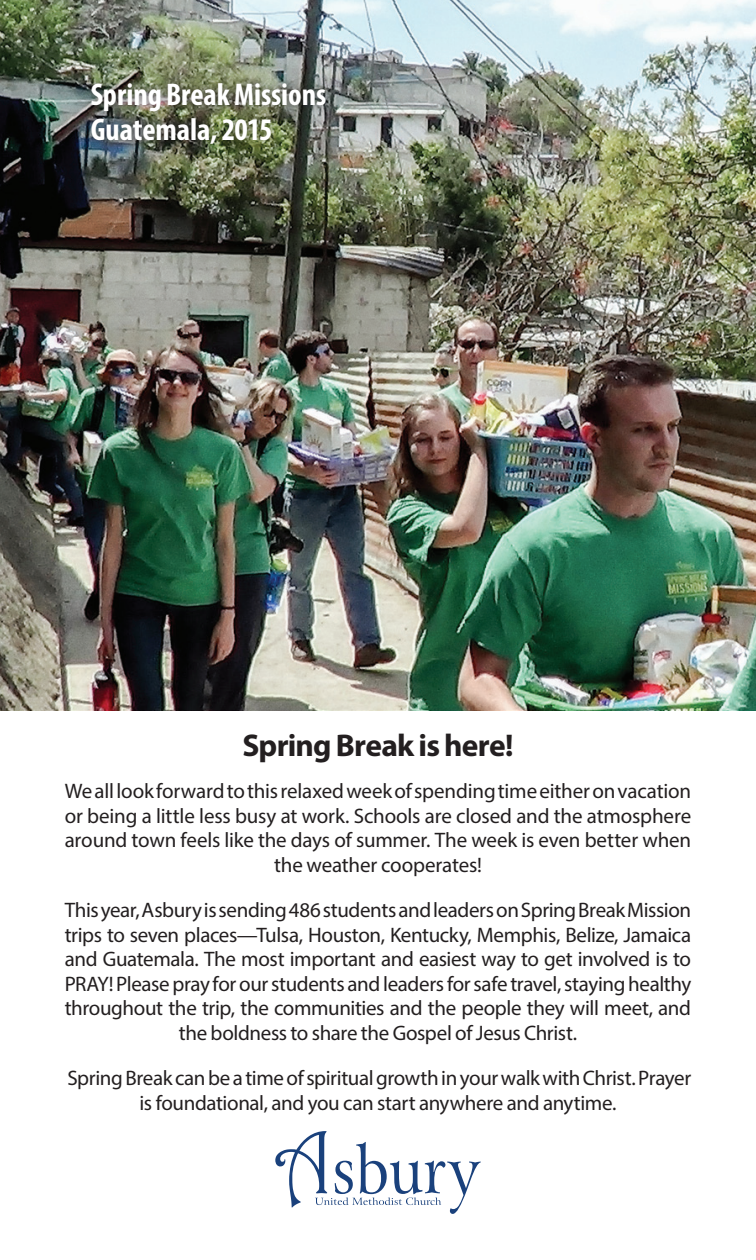
<style>
.page{position:relative;width:756px;height:1260px;background:#fff}
.page>*{position:absolute;margin:0;border:0;box-sizing:border-box;transform-origin:0 0}
.t1{font:700 condensed 31.5px/35px "Myriad Pro";color:#fff}
.t2{font:700 31.5px "Myriad Pro";letter-spacing:-.025em;color:#231f20}
.t3{font:21px/24.5px "Myriad Pro";letter-spacing:-.015em;color:#231f20;text-align:center}
</style>
<div class="page">
<hr style="left:0;top:962px;width:1px;height:177px;background:#7dc460">
<svg style="left:275px;top:1131px;width:206px;height:83px"></svg>
<img style="left:0;top:0;width:756px;height:710px">
<div style="left:83px;top:74px;width:252px;height:78px;background:#231f20;opacity:.75"></div>
<h1 class="t1" style="left:91px;top:76px;width:237px">Spring Break Missions<br>Guatemala, 2015</h1>
<h1 class="t2" style="left:242px;top:725px;width:273px">Spring Break is here!</h1>
<p class="t3" style="left:65px;top:778px;width:628px">We all look forward to this relaxed week of spending time either on vacation or being a little less busy at work. Schools are closed and the atmosphere around town feels like the days of summer. The week is even better when the weather cooperates!</p>
<p class="t3" style="left:65px;top:897px;width:628px">This year, Asbury is sending 486 students and leaders on Spring Break Mission trips to seven places—Tulsa, Houston, Kentucky, Memphis, Belize, Jamaica and Guatemala. The most important and easiest way to get involved is to PRAY! Please pray for our students and leaders for safe travel, staying healthy throughout the trip, the communities and the people they will meet, and the boldness to share the Gospel of Jesus Christ.</p>
<p class="t3" style="left:67px;top:1065px;width:625px">Spring Break can be a time of spiritual growth in your walk with Christ. Prayer is foundational, and you can start anywhere and anytime.</p>
</div>
